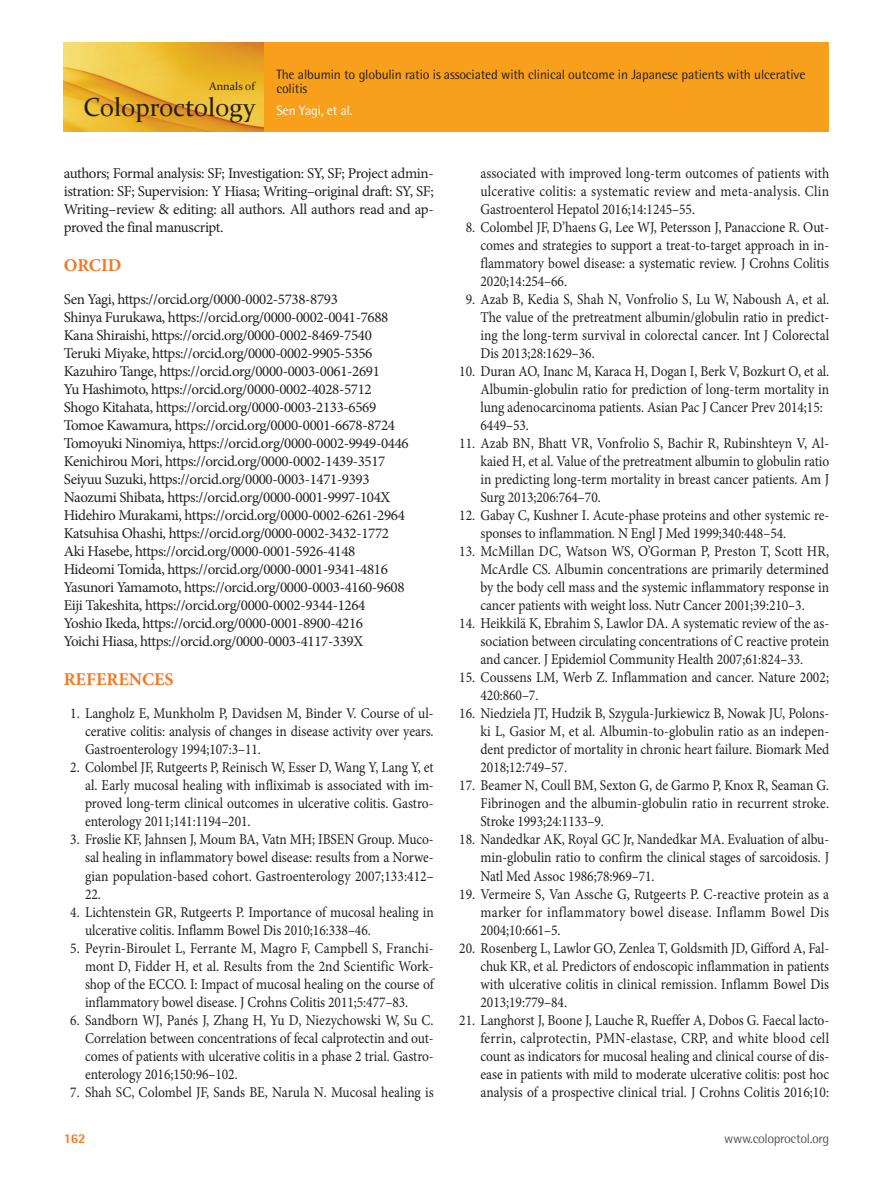
<style>
.page{position:relative;width:893px;height:1191px;background:#fff}
.page>*{position:absolute;margin:0;border:0;box-sizing:border-box;transform-origin:0 0}
.t1{font:25.95px "Constantia";color:#231f20}
.본문제목_대{font:700 18px "Minion Pro";color:#f47721}
.참고문헌2{font:15px/18px "Minion Pro";letter-spacing:-.005em;color:#231f20;text-align:justify;scale:.9 1}
.참고문헌1{font:15px/18px "Minion Pro";letter-spacing:-.005em;color:#231f20;text-align:justify;scale:.9 1}
.본문_앞단락0{font:15px/18px "Minion Pro";letter-spacing:-.025em;color:#231f20;text-align:justify}
.t2{font:13.5px/13.5px "Rotis Semi Sans Std";letter-spacing:-.01em;color:#231f20}
.t3{font:13.5px "Rotis Semi Sans Std";letter-spacing:-.025em;color:#57585a}
.t4{font:13.5px "Rotis Semi Sans Std";letter-spacing:-.01em;color:#fff}
.t5{font:800 13.5px "Rotis Semi Sans Std";color:#f47721}
.t6{font:11.25px "Constantia";color:#231f20}
</style>
<div class="page">
<div style="left:264px;top:43px;width:565px;height:89px;background:#f89f1c"></div>
<img style="left:64px;top:43px;width:200px;height:89px">
<p class="t6" style="left:209px;top:79px;width:47px">Annals of</p>
<h1 class="t1" style="left:83px;top:90px;width:174px">Coloproctology</h1>
<p class="t2" style="left:276px;top:68px;width:531px">The albumin to globulin ratio is associated with clinical outcome in Japanese patients with ulcerative colitis</p>
<p class="t4" style="left:276px;top:102px;width:78px">Sen Yagi, et al.</p>
<p class="본문_앞단락0" style="left:64px;top:164px;width:371px">authors; Formal analysis: SF; Investigation: SY, SF; Project admin&shy;istration: SF; Supervision: Y Hiasa; Writing–original draft: SY, SF; Writing–review &amp; editing: all authors. All authors read and ap&shy;proved the final manuscript.</p>
<p class="본문제목_대" style="left:64px;top:252px;width:59px">ORCID</p>
<p class="본문_앞단락0" style="left:64px;top:290px;width:276px">Sen Yagi, https://orcid.org/0000-0002-5738-8793</p>
<p class="본문_앞단락0" style="left:64px;top:308px;width:326px">Shinya Furukawa, https://orcid.org/0000-0002-0041-7688</p>
<p class="본문_앞단락0" style="left:64px;top:326px;width:310px">Kana Shiraishi, https://orcid.org/0000-0002-8469-7540</p>
<p class="본문_앞단락0" style="left:64px;top:344px;width:310px">Teruki Miyake, https://orcid.org/0000-0002-9905-5356</p>
<p class="본문_앞단락0" style="left:64px;top:362px;width:318px">Kazuhiro Tange, https://orcid.org/0000-0003-0061-2691</p>
<p class="본문_앞단락0" style="left:64px;top:380px;width:309px">Yu Hashimoto, https://orcid.org/0000-0002-4028-5712</p>
<p class="본문_앞단락0" style="left:64px;top:398px;width:314px">Shogo Kitahata, https://orcid.org/0000-0003-2133-6569</p>
<p class="본문_앞단락0" style="left:64px;top:416px;width:333px">Tomoe Kawamura, https://orcid.org/0000-0001-6678-8724</p>
<p class="본문_앞단락0" style="left:64px;top:434px;width:346px">Tomoyuki Ninomiya, https://orcid.org/0000-0002-9949-0446</p>
<p class="본문_앞단락0" style="left:64px;top:452px;width:323px">Kenichirou Mori, https://orcid.org/0000-0002-1439-3517</p>
<p class="본문_앞단락0" style="left:64px;top:470px;width:307px">Seiyuu Suzuki, https://orcid.org/0000-0003-1471-9393</p>
<p class="본문_앞단락0" style="left:64px;top:488px;width:328px">Naozumi Shibata, https://orcid.org/0000-0001-9997-104X</p>
<p class="본문_앞단락0" style="left:64px;top:506px;width:343px">Hidehiro Murakami, https://orcid.org/0000-0002-6261-2964</p>
<p class="본문_앞단락0" style="left:64px;top:524px;width:327px">Katsuhisa Ohashi, https://orcid.org/0000-0002-3432-1772</p>
<p class="본문_앞단락0" style="left:64px;top:542px;width:293px">Aki Hasebe, https://orcid.org/0000-0001-5926-4148</p>
<p class="본문_앞단락0" style="left:64px;top:560px;width:326px">Hideomi Tomida, https://orcid.org/0000-0001-9341-4816</p>
<p class="본문_앞단락0" style="left:64px;top:578px;width:342px">Yasunori Yamamoto, https://orcid.org/0000-0003-4160-9608</p>
<p class="본문_앞단락0" style="left:64px;top:596px;width:303px">Eiji Takeshita, https://orcid.org/0000-0002-9344-1264</p>
<p class="본문_앞단락0" style="left:64px;top:614px;width:301px">Yoshio Ikeda, https://orcid.org/0000-0001-8900-4216</p>
<p class="본문_앞단락0" style="left:64px;top:632px;width:301px">Yoichi Hiasa, https://orcid.org/0000-0003-4117-339X</p>
<p class="본문제목_대" style="left:64px;top:666px;width:111px">REFERENCES</p>
<p class="참고문헌1" style="left:85px;top:704px;width:389px;text-indent:-15px">1. Langholz E, Munkholm P, Davidsen M, Binder V. Course of ul&shy;cerative colitis: analysis of changes in disease activity over years.<br>Gastroenterology 1994;107:3–11.</p>
<p class="참고문헌1" style="left:85px;top:758px;width:389px;text-indent:-15px">2. Colombel JF, Rutgeerts P, Reinisch W, Esser D, Wang Y, Lang Y, et al. Early mucosal healing with infliximab is associated with im&shy;proved long-term clinical outcomes in ulcerative colitis. Gastro&shy;enterology 2011;141:1194–201.</p>
<p class="참고문헌1" style="left:85px;top:830px;width:389px;text-indent:-15px">3. Frøslie KF, Jahnsen J, Moum BA, Vatn MH; IBSEN Group. Muco&shy;sal healing in inflammatory bowel disease: results from a Norwe&shy;gian population-based cohort. Gastroenterology 2007;133:412– 22.</p>
<p class="참고문헌1" style="left:85px;top:902px;width:389px;text-indent:-15px">4. Lichtenstein GR, Rutgeerts P. Importance of mucosal healing in ulcerative colitis. Inflamm Bowel Dis 2010;16:338–46.</p>
<p class="참고문헌1" style="left:85px;top:938px;width:389px;text-indent:-15px">5. Peyrin-Biroulet L, Ferrante M, Magro F, Campbell S, Franchi&shy;mont D, Fidder H, et al. Results from the 2nd Scientific Work&shy;shop of the ECCO. I: Impact of mucosal healing on the course of inflammatory bowel disease. J Crohns Colitis 2011;5:477–83.</p>
<p class="참고문헌1" style="left:85px;top:1010px;width:389px;text-indent:-15px">6. Sandborn WJ, Panés J, Zhang H, Yu D, Niezychowski W, Su C.<br>Correlation between concentrations of fecal calprotectin and out&shy;comes of patients with ulcerative colitis in a phase 2 trial. Gastro&shy;enterology 2016;150:96–102.</p>
<p class="참고문헌1" style="left:70px;top:1082px;width:405px">7. Shah SC, Colombel JF, Sands BE, Narula N. Mucosal healing is</p>
<p class="t5" style="left:64px;top:1129px;width:23px">162</p>
<p class="참고문헌1" style="left:480px;top:164px;width:389px">associated with improved long-term outcomes of patients with ulcerative colitis: a systematic review and meta-analysis. Clin Gastroenterol Hepatol 2016;14:1245–55.</p>
<p class="참고문헌1" style="left:480px;top:218px;width:389px;text-indent:-15px">8. Colombel JF, D’haens G, Lee WJ, Petersson J, Panaccione R. Out&shy;comes and strategies to support a treat-to-target approach in in&shy;flammatory bowel disease: a systematic review. J Crohns Colitis 2020;14:254–66.</p>
<p class="참고문헌1" style="left:480px;top:290px;width:389px;text-indent:-15px">9. Azab B, Kedia S, Shah N, Vonfrolio S, Lu W, Naboush A, et al.<br>The value of the pretreatment albumin/globulin ratio in predict&shy;ing the long-term survival in colorectal cancer. Int J Colorectal Dis 2013;28:1629–36.</p>
<p class="참고문헌2" style="left:480px;top:362px;width:389px;text-align:left;text-indent:-21px">10. Duran AO, Inanc M, Karaca H, Dogan I, Berk V, Bozkurt O, et al.<br>Albumin-globulin ratio for prediction of long-term mortality in lung adenocarcinoma patients. Asian Pac J Cancer Prev 2014;15:<br>6449–53.</p>
<p class="참고문헌2" style="left:480px;top:434px;width:389px;text-indent:-21px">11. Azab BN, Bhatt VR, Vonfrolio S, Bachir R, Rubinshteyn V, Al&shy;kaied H, et al. Value of the pretreatment albumin to globulin ratio in predicting long-term mortality in breast cancer patients. Am J Surg 2013;206:764–70.</p>
<p class="참고문헌2" style="left:480px;top:506px;width:389px;text-indent:-21px">12. Gabay C, Kushner I. Acute-phase proteins and other systemic re&shy;sponses to inflammation. N Engl J Med 1999;340:448–54.</p>
<p class="참고문헌2" style="left:480px;top:542px;width:389px;text-indent:-21px">13. McMillan DC, Watson WS, O’Gorman P, Preston T, Scott HR, McArdle CS. Albumin concentrations are primarily determined by the body cell mass and the systemic inflammatory response in cancer patients with weight loss. Nutr Cancer 2001;39:210–3.</p>
<p class="참고문헌2" style="left:480px;top:614px;width:389px;text-indent:-21px">14. Heikkilä K, Ebrahim S, Lawlor DA. A systematic review of the as&shy;sociation between circulating concentrations of C reactive protein and cancer. J Epidemiol Community Health 2007;61:824–33.</p>
<p class="참고문헌2" style="left:480px;top:668px;width:389px;text-indent:-21px">15. Coussens LM, Werb Z. Inflammation and cancer. Nature 2002;<br>420:860–7.</p>
<p class="참고문헌2" style="left:480px;top:704px;width:389px;text-indent:-21px">16. Niedziela JT, Hudzik B, Szygula-Jurkiewicz B, Nowak JU, Polons&shy;ki L, Gasior M, et al. Albumin-to-globulin ratio as an indepen&shy;dent predictor of mortality in chronic heart failure. Biomark Med 2018;12:749–57.</p>
<p class="참고문헌2" style="left:480px;top:776px;width:389px;text-indent:-21px">17. Beamer N, Coull BM, Sexton G, de Garmo P, Knox R, Seaman G.<br>Fibrinogen and the albumin-globulin ratio in recurrent stroke.<br>Stroke 1993;24:1133–9.</p>
<p class="참고문헌2" style="left:480px;top:830px;width:389px;text-indent:-21px">18. Nandedkar AK, Royal GC Jr, Nandedkar MA. Evaluation of albu&shy;min-globulin ratio to confirm the clinical stages of sarcoidosis. J Natl Med Assoc 1986;78:969–71.</p>
<p class="참고문헌2" style="left:480px;top:884px;width:389px;text-indent:-21px">19. Vermeire S, Van Assche G, Rutgeerts P. C-reactive protein as a marker for inflammatory bowel disease. Inflamm Bowel Dis 2004;10:661–5.</p>
<p class="참고문헌2" style="left:480px;top:938px;width:389px;text-indent:-21px">20. Rosenberg L, Lawlor GO, Zenlea T, Goldsmith JD, Gifford A, Fal&shy;chuk KR, et al. Predictors of endoscopic inflammation in patients with ulcerative colitis in clinical remission. Inflamm Bowel Dis 2013;19:779–84.</p>
<p class="참고문헌2" style="left:480px;top:1010px;width:389px;text-indent:-21px">21. Langhorst J, Boone J, Lauche R, Rueffer A, Dobos G. Faecal lacto&shy;ferrin, calprotectin, PMN-elastase, CRP, and white blood cell count as indicators for mucosal healing and clinical course of dis&shy;ease in patients with mild to moderate ulcerative colitis: post hoc analysis of a prospective clinical trial. J Crohns Colitis 2016;10:</p>
<p class="t3" style="left:724px;top:1130px;width:106px">www.coloproctol.org</p>
</div>
